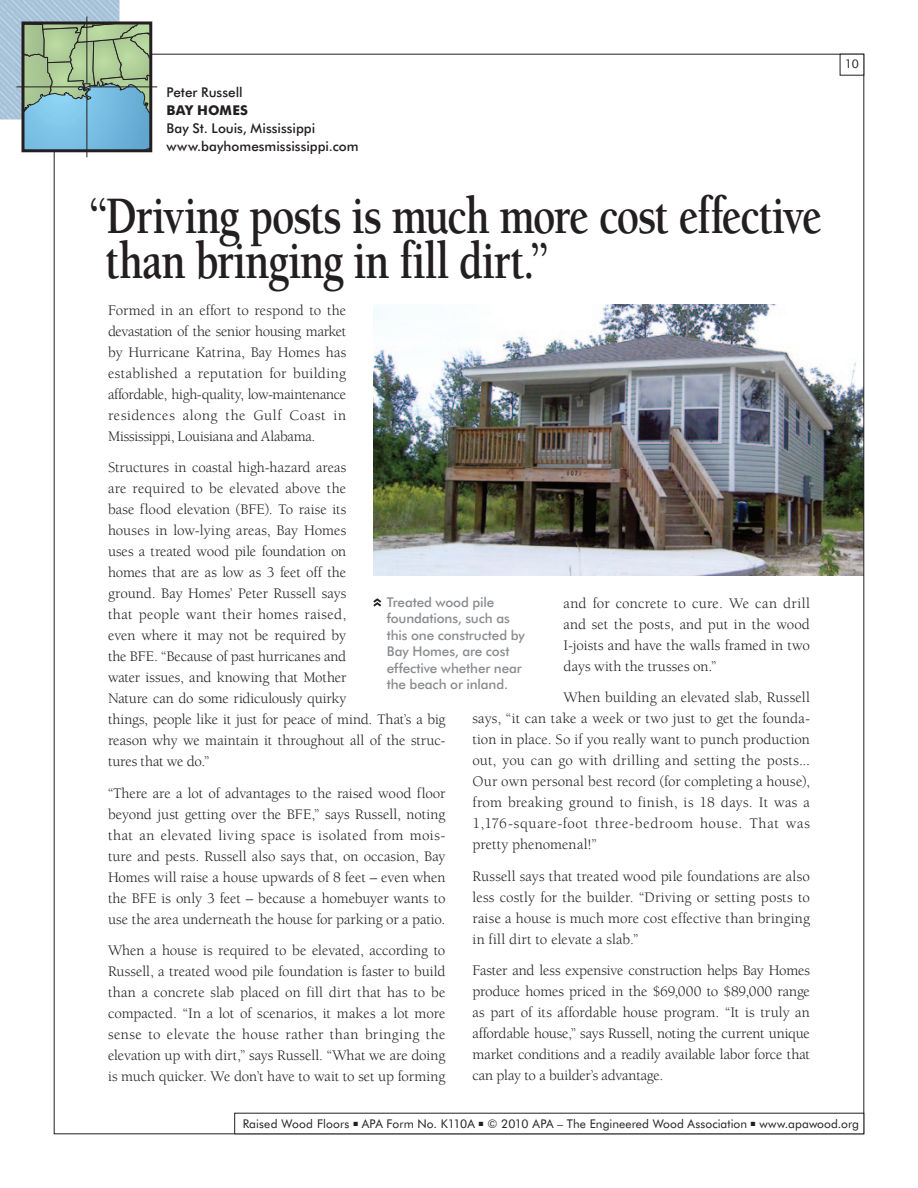
<style>
.page{position:relative;width:918px;height:1188px;background:#fff}
.page>*{position:absolute;margin:0;border:0;box-sizing:border-box;transform-origin:0 0}
.CaseStudyHead{font:700 54px/45px "Berkeley";letter-spacing:-.025em;color:#231f20;scale:.8 1}
.BodyText{font:15px/21px "Berkeley";color:#231f20;text-align:justify}
.Captions{font:500 13.5px/16.5px "Futura BT";letter-spacing:-.01em;color:#8a8c8f}
.BuilderInfo{font:500 13.5px "Futura BT";color:#231f20}
.BuilderInfo-2{font:700 13.5px "Futura BT";letter-spacing:.01em;color:#231f20}
.t1{font:12px "Futura BT";letter-spacing:.005em;color:#231f20}
</style>
<div class="page">
<img style="left:373px;top:305px;width:489px;height:271px">
<svg style="left:373px;top:598px;width:8px;height:9px"></svg>
<svg style="left:0;top:0;width:148px;height:148px;background:#9ac1be"></svg>
<div style="left:21px;top:21px;width:131px;height:131px;border:3px solid #231f20"></div>
<hr style="left:87px;top:90px;width:1px;height:67px;background:#231f20">
<hr style="left:87px;top:16px;width:1px;height:67px;background:#231f20">
<div style="left:83px;top:83px;width:7px;height:7px;border:1px solid #231f20"></div>
<hr style="left:90px;top:87px;width:67px;height:1px;background:#231f20">
<hr style="left:16px;top:87px;width:67px;height:1px;background:#231f20">
<p class="BuilderInfo" style="left:166px;top:84px;width:78px">Peter Russell</p>
<p class="BuilderInfo-2" style="left:166px;top:102px;width:83px">BAY HOMES</p>
<p class="BuilderInfo" style="left:166px;top:120px;width:150px">Bay St. Louis, Mississippi</p>
<p class="BuilderInfo" style="left:166px;top:138px;width:194px">www.bayhomesmississippi.com</p>
<p class="CaseStudyHead" style="left:105px;top:195px;width:898px;text-indent:-16px">“Driving posts is much more cost effective than bringing in fill dirt.”</p>
<p class="BodyText" style="left:108px;top:300px;width:240px">Formed in an effort to respond to the devastation of the senior housing market by Hurricane Katrina, Bay Homes has established a reputation for building affordable, high-quality, low-maintenance residences along the Gulf Coast in Mississippi, Louisiana and Alabama.</p>
<p class="BodyText" style="left:108px;top:458px;width:339px;text-align:left">Structures in coastal high-hazard areas<br>are required to be elevated above the<br>base flood elevation (BFE). To raise its<br>houses in low-lying areas, Bay Homes<br>uses a treated wood pile foundation on<br>homes that are as low as 3 feet off the<br>ground. Bay Homes’ Peter Russell says<br>that people want their homes raised,<br>even where it may not be required by<br>the BFE. “Because of past hurricanes and<br>water issues, and knowing that Mother<br>Nature can do some ridiculously quirky<br>things, people like it just for peace of mind. That’s a big reason why we maintain it throughout all of the struc&shy;tures that we do.”</p>
<p class="BodyText" style="left:108px;top:783px;width:339px">“There are a lot of advantages to the raised wood floor beyond just getting over the BFE,” says Russell, noting that an elevated living space is isolated from mois&shy;ture and pests. Russell also says that, on occasion, Bay Homes will raise a house upwards of 8 feet – even when the BFE is only 3 feet – because a homebuyer wants to use the area underneath the house for parking or a patio.</p>
<p class="BodyText" style="left:108px;top:941px;width:339px">When a house is required to be elevated, according to Russell, a treated wood pile foundation is faster to build than a concrete slab placed on fill dirt that has to be compacted. “In a lot of scenarios, it makes a lot more sense to elevate the house rather than bringing the elevation up with dirt,” says Russell. “What we are doing is much quicker. We don’t have to wait to set up forming</p>
<p class="Captions" style="left:387px;top:593px;width:139px">Treated wood pile foundations, such as this one constructed by<br>Bay Homes, are cost effective whether near the beach or inland.</p>
<p class="BodyText" style="left:564px;top:593px;width:248px">and for concrete to cure. We can drill and set the posts, and put in the wood I-joists and have the walls framed in two days with the trusses on.”</p>
<p class="BodyText" style="left:473px;top:687px;width:339px;text-indent:91px">When building an elevated slab, Russell says, “it can take a week or two just to get the founda&shy;tion in place. So if you really want to punch production out, you can go with drilling and setting the posts...<br>Our own personal best record (for completing a house), from breaking ground to finish, is 18 days. It was a 1,176-square-foot three-bedroom house. That was pretty phenomenal!”</p>
<p class="BodyText" style="left:473px;top:866px;width:339px">Russell says that treated wood pile foundations are also less costly for the builder. “Driving or setting posts to raise a house is much more cost effective than bringing in fill dirt to elevate a slab.”</p>
<p class="BodyText" style="left:473px;top:960px;width:339px">Faster and less expensive construction helps Bay Homes produce homes priced in the $69,000 to $89,000 range as part of its affordable house program. “It is truly an affordable house,” says Russell, noting the current unique market conditions and a readily available labor force that can play to a builder’s advantage.</p>
<p class="t1" style="left:845px;top:56px;width:16px">10</p>
<p class="t1" style="left:243px;top:1117px;width:618px">Raised Wood Floors ■ APA Form No. K110A ■ © 2010 APA – The Engineered Wood Association ■ www.apawood.org</p>
</div>
